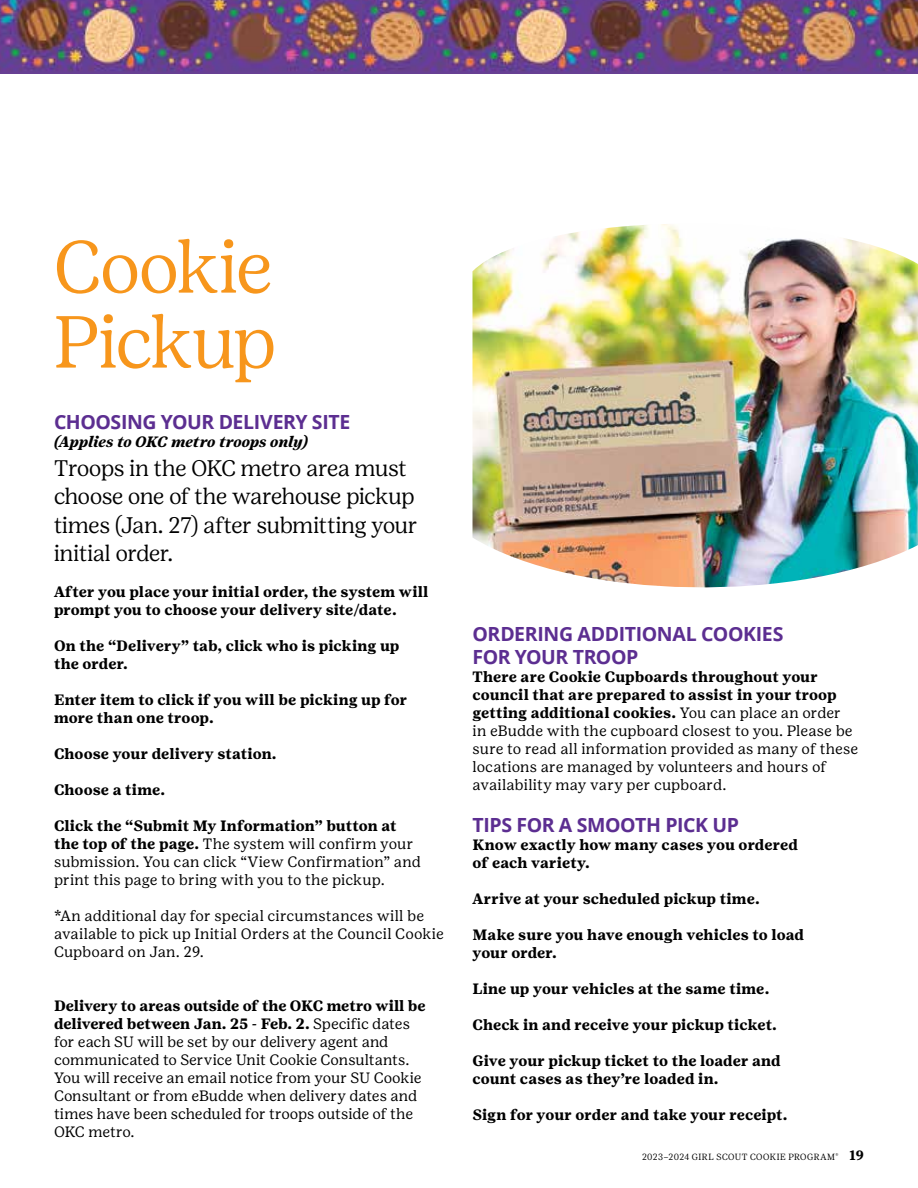
<style>
.page{position:relative;width:918px;height:1188px;background:#fff}
.page>*{position:absolute;margin:0;border:0;box-sizing:border-box;transform-origin:0 0}
.t1{font:300 73.5px/75px "Girl Scout Display";letter-spacing:-.02em;color:#f7961c}
.t2{font:300 22.5px/28.5px "Girl Scout Display";letter-spacing:-.01em;color:#000}
.t3{font:700 19.5px/23.4px "Open Sans";letter-spacing:-.02em;color:#5c2e91}
.t4{font:15px/18px "Girl Scout Text";color:#000}
.t5{font:700 15px/18px "Girl Scout Text";color:#000}
.t6{font:italic 700 15px "Girl Scout Text";letter-spacing:-.01em;color:#000}
.t7{font:700 13.5px "Girl Scout Text";color:#000}
.t8{font:300 9px "Girl Scout Display";letter-spacing:.04em;color:#000}
.s1{font-weight:700}
</style>
<div class="page">
<img style="left:472px;top:224px;width:446px;height:364px">
<img style="left:0;top:0;width:918px;height:74px">
<h1 class="t1" style="left:54px;top:228px;width:224px">Cookie<br>Pickup</h1>
<h3 class="t3" style="left:54px;top:410px;width:298px">CHOOSING YOUR DELIVERY SITE</h3>
<p class="t6" style="left:54px;top:433px;width:255px">(Applies to OKC metro troops only)</p>
<h2 class="t2" style="left:54px;top:453px;width:365px">Troops in the OKC metro area must choose one of the warehouse pickup times (Jan. 27) after submitting your initial order.</h2>
<p class="t5" style="left:54px;top:583px;width:376px">After you place your initial order, the system will prompt you to choose your delivery site/date.</p>
<p class="t5" style="left:54px;top:637px;width:347px">On the “Delivery” tab, click who is picking up the order.</p>
<p class="t5" style="left:54px;top:691px;width:355px">Enter item to click if you will be picking up for more than one troop.</p>
<p class="t5" style="left:54px;top:745px;width:224px">Choose your delivery station.</p>
<p class="t5" style="left:54px;top:781px;width:113px">Choose a time.</p>
<p class="t4" style="left:54px;top:817px;width:369px"><span class="s1">Click the “Submit My Information” button at the top of the page.</span> The system will confirm your submission. You can click “View Confirmation” and print this page to bring with you to the pickup.</p>
<p class="t4" style="left:54px;top:907px;width:391px">*An additional day for special circumstances will be available to pick up Initial Orders at the Council Cookie<br>Cupboard on Jan. 29.</p>
<p class="t4" style="left:54px;top:997px;width:373px"><span class="s1">Delivery to areas outside of the OKC metro will be delivered between Jan. 25 - Feb. 2.</span> Specific dates for each SU will be set by our delivery agent and communicated to Service Unit Cookie Consultants.<br>You will receive an email notice from your SU Cookie Consultant or from eBudde when delivery dates and times have been scheduled for troops outside of the OKC metro.</p>
<h3 class="t3" style="left:472px;top:621px;width:312px">ORDERING ADDITIONAL COOKIES<br>FOR YOUR TROOP</h3>
<p class="t4" style="left:472px;top:668px;width:387px"><span class="s1">There are Cookie Cupboards throughout your council that are prepared to assist in your troop getting additional cookies.</span> You can place an order in eBudde with the cupboard closest to you. Please be sure to read all information provided as many of these locations are managed by volunteers and hours of availability may vary per cupboard.</p>
<h3 class="t3" style="left:472px;top:812px;width:268px">TIPS FOR A SMOOTH PICK UP</h3>
<p class="t5" style="left:472px;top:835px;width:327px">Know exactly how many cases you ordered of each variety.</p>
<p class="t5" style="left:472px;top:889px;width:289px">Arrive at your scheduled pickup time.</p>
<p class="t5" style="left:472px;top:925px;width:333px">Make sure you have enough vehicles to load your order.</p>
<p class="t5" style="left:472px;top:979px;width:298px">Line up your vehicles at the same time.</p>
<p class="t5" style="left:472px;top:1015px;width:306px">Check in and receive your pickup ticket.</p>
<p class="t5" style="left:472px;top:1051px;width:310px">Give your pickup ticket to the loader and count cases as they’re loaded in.</p>
<p class="t5" style="left:472px;top:1105px;width:317px">Sign for your order and take your receipt.</p>
<p class="t8" style="left:642px;top:1152px;width:198px">2023–2024 GIRL SCOUT COOKIE PROGRAM<sup>®</sup></p>
<p class="t7" style="left:849px;top:1147px;width:16px">19</p>
</div>
